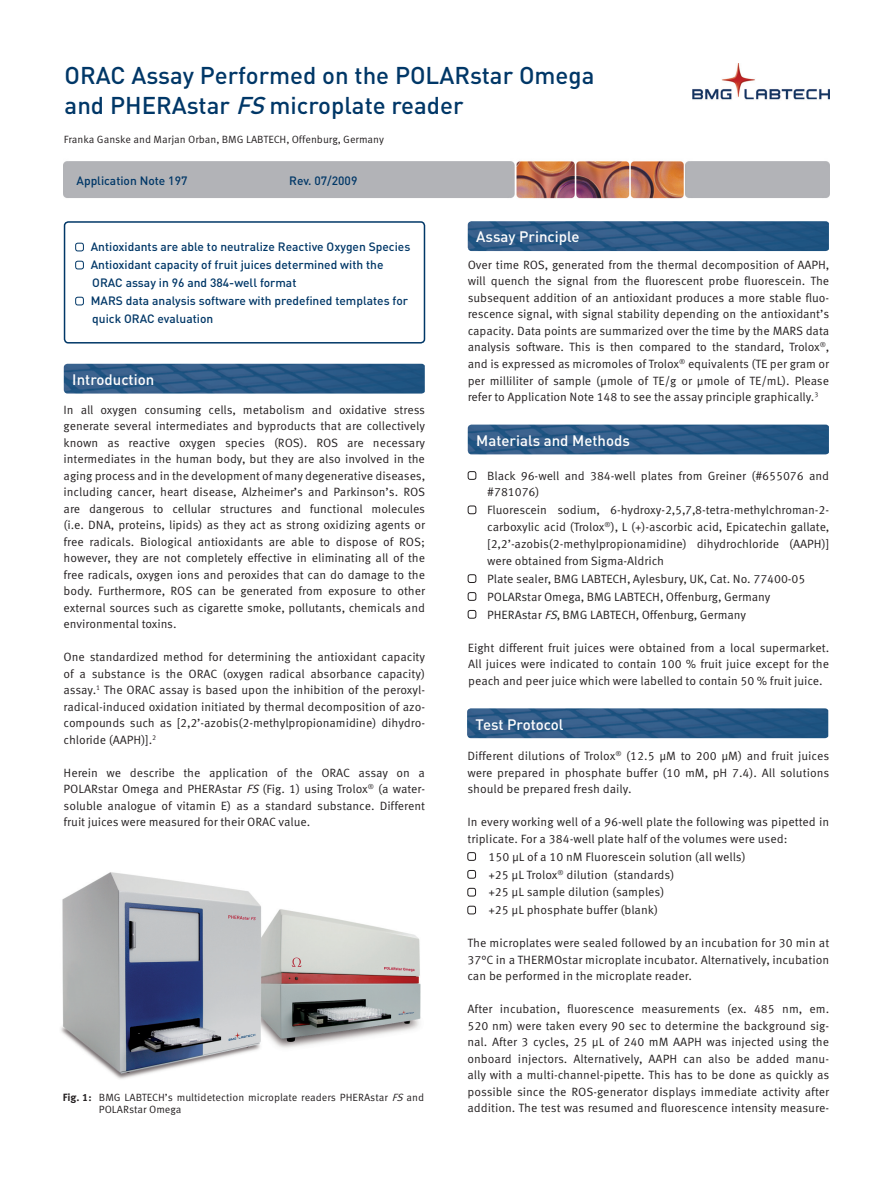
<style>
.page{position:relative;width:893px;height:1187px;background:#fff}
.page>*{position:absolute;margin:0;border:0;box-sizing:border-box;transform-origin:0 0}
.t1{font:500 24px/30px "DIN";color:#003767}
.t2{font:500 15px "DIN";color:#fff}
.t3{font:12px/16.5px "Meta Corr";letter-spacing:-.005em;color:#231f20;text-align:justify}
.t4{font:500 12px/18px "DIN";color:#003767}
.t5{font:10.5px/12.6px "Meta Corr";color:#231f20}
.s1{font-style:italic}
.s2{font-weight:700}
</style>
<div class="page">
<img style="left:64px;top:64px;width:765px;height:213px">
<div style="left:75px;top:243px;width:9px;height:8px;border:1px solid #003767;border-radius:2px"></div>
<div style="left:75px;top:261px;width:9px;height:8px;border:1px solid #003767;border-radius:2px"></div>
<div style="left:75px;top:297px;width:9px;height:8px;border:1px solid #003767;border-radius:2px"></div>
<div style="left:64px;top:221px;width:361px;height:122px;border:2px solid #003767;border-radius:4px"></div>
<img style="left:64px;top:364px;width:361px;height:29px">
<img style="left:61px;top:872px;width:360px;height:207px">
<img style="left:468px;top:424px;width:361px;height:30px">
<img style="left:468px;top:221px;width:361px;height:30px">
<div style="left:468px;top:471px;width:8px;height:8px;border:1px solid #231f20;border-radius:2px"></div>
<div style="left:468px;top:505px;width:8px;height:9px;border:1px solid #231f20;border-radius:2px"></div>
<div style="left:468px;top:574px;width:8px;height:9px;border:1px solid #231f20;border-radius:2px"></div>
<div style="left:468px;top:592px;width:8px;height:8px;border:1px solid #231f20;border-radius:2px"></div>
<div style="left:468px;top:610px;width:8px;height:8px;border:1px solid #231f20;border-radius:2px"></div>
<img style="left:467px;top:708px;width:361px;height:30px">
<div style="left:467px;top:852px;width:9px;height:8px;border:1px solid #231f20;border-radius:2px"></div>
<div style="left:467px;top:870px;width:9px;height:8px;border:1px solid #231f20;border-radius:2px"></div>
<div style="left:467px;top:887px;width:9px;height:9px;border:1px solid #231f20;border-radius:2px"></div>
<div style="left:467px;top:905px;width:9px;height:9px;border:1px solid #231f20;border-radius:2px"></div>
<h1 class="t1" style="left:65px;top:59px;width:531px">ORAC Assay Performed on the POLARstar Omega and PHERAstar <span class="s1">FS</span>microplate reader</h1>
<p class="t5" style="left:64px;top:133px;width:322px">Franka Ganske and Marjan Orban, BMG LABTECH, Offenburg, Germany</p>
<p class="t4" style="left:77px;top:171px;width:112px">Application Note 197</p>
<p class="t4" style="left:289px;top:171px;width:70px">Rev. 07/2009</p>
<p class="t4" style="left:91px;top:237px;width:321px">Antioxidants are able to neutralize Reactive Oxygen Species Antioxidant capacity of fruit juices determined with the ORAC assay in 96 and 384-well format<br>MARS data analysis software with predefined templates for quick ORAC evaluation</p>
<p class="t2" style="left:72px;top:370px;width:83px">Introduction</p>
<p class="t3" style="left:64px;top:401px;width:363px">In all oxygen consuming cells, metabolism and oxidative stress generate several intermediates and byproducts that are collectively known as reactive oxygen species (ROS). ROS are necessary intermediates in the human body, but they are also involved in the aging process and in the development of many degenerative diseases, including cancer, heart disease, Alzheimer’s and Parkinson’s. ROS are dangerous to cellular structures and functional molecules (i.e. DNA, proteins, lipids) as they act as strong oxidizing agents or free radicals. Biological antioxidants are able to dispose of ROS; however, they are not completely effective in eliminating all of the free radicals, oxygen ions and peroxides that can do damage to the body. Furthermore, ROS can be generated from exposure to other external sources such as cigarette smoke, pollutants, chemicals and environmental toxins.</p>
<p class="t3" style="left:64px;top:648px;width:363px">One standardized method for determining the antioxidant capacity of a substance is the ORAC (oxygen radical absorbance capacity) assay.<sup>1</sup> The ORAC assay is based upon the inhibition of the peroxyl&shy;radical-induced oxidation initiated by thermal decomposition of azo&shy;compounds such as [2,2’-azobis(2-methylpropionamidine) dihydro&shy;chloride (AAPH)].<sup>2</sup></p>
<p class="t3" style="left:64px;top:764px;width:363px">Herein we describe the application of the ORAC assay on a POLARstar Omega and PHERAstar <span class="s1">FS</span>(Fig. 1) using Trolox<sup>®</sup> (a water&shy;soluble analogue of vitamin E) as a standard substance. Different fruit juices were measured for their ORAC value.</p>
<p class="t5" style="left:99px;top:1090px;width:327px;text-indent:-36px"><span class="s2">Fig. 1:</span> BMG LABTECH’s multidetection microplate readers PHERAstar <span class="s1">FS</span>and<br>POLARstar Omega</p>
<p class="t2" style="left:476px;top:227px;width:105px">Assay Principle</p>
<p class="t3" style="left:468px;top:256px;width:363px">Over time ROS, generated from the thermal decomposition of AAPH, will quench the signal from the fluorescent probe fluorescein. The subsequent addition of an antioxidant produces a more stable fluo&shy;rescence signal, with signal stability depending on the antioxidant’s capacity. Data points are summarized over the time by the MARS data analysis software. This is then compared to the standard, Trolox<sup>®</sup>, and is expressed as micromoles of Trolox<sup>®</sup> equivalents (TE per gram or per milliliter of sample (µmole of TE/g or µmole of TE/mL). Please refer to Application Note 148 to see the assay principle graphically.<sup>3</sup></p>
<p class="t2" style="left:476px;top:431px;width:155px">Materials and Methods</p>
<p class="t3" style="left:487px;top:467px;width:343px">Black 96-well and 384-well plates from Greiner (#655076 and #781076)</p>
<p class="t3" style="left:487px;top:501px;width:343px">Fluorescein sodium, 6-hydroxy-2,5,7,8-tetra-methylchroman-2- carboxylic acid (Trolox<sup>®</sup>), L (+)-ascorbic acid, Epicatechin gallate,</p>
<p class="t3" style="left:487px;top:536px;width:343px">[2,2’-azobis(2-methylpropionamidine) dihydrochloride (AAPH)] were obtained from Sigma-Aldrich</p>
<p class="t3" style="left:487px;top:569px;width:320px;line-height:17.9px;text-align:left">Plate sealer, BMG LABTECH, Aylesbury, UK, Cat. No. 77400-05<br>POLARstar Omega, BMG LABTECH, Offenburg, Germany<br>PHERAstar <span class="s1">FS</span>, BMG LABTECH, Offenburg, Germany</p>
<p class="t3" style="left:468px;top:639px;width:363px">Eight different fruit juices were obtained from a local supermarket.<br>All juices were indicated to contain 100 % fruit juice except for the peach and peer juice which were labelled to contain 50 % fruit juice.</p>
<p class="t2" style="left:476px;top:714px;width:90px">Test Protocol</p>
<p class="t3" style="left:467px;top:748px;width:363px">Different dilutions of Trolox<sup>®</sup> (12.5 µM to 200 µM) and fruit juices were prepared in phosphate buffer (10 mM, pH 7.4). All solutions should be prepared fresh daily.</p>
<p class="t3" style="left:467px;top:814px;width:363px">In every working well of a 96-well plate the following was pipetted in triplicate. For a 384-well plate half of the volumes were used:</p>
<p class="t3" style="left:488px;top:847px;width:259px;line-height:17.9px;text-align:left">150 µL of a 10 nM Fluorescein solution (all wells) +25 µL Trolox<sup>®</sup> dilution (standards)<br>+25 µL sample dilution (samples)<br>+25 µL phosphate buffer (blank)</p>
<p class="t3" style="left:467px;top:934px;width:363px">The microplates were sealed followed by an incubation for 30 min at 37°C in a THERMOstar microplate incubator. Alternatively, incubation can be performed in the microplate reader.</p>
<p class="t3" style="left:467px;top:1000px;width:363px">After incubation, fluorescence measurements (ex. 485 nm, em.<br>520 nm) were taken every 90 sec to determine the background sig&shy;nal. After 3 cycles, 25 µL of 240 mM AAPH was injected using the onboard injectors. Alternatively, AAPH can also be added manu&shy;ally with a multi-channel-pipette. This has to be done as quickly as possible since the ROS-generator displays immediate activity after addition. The test was resumed and fluorescence intensity measure-</p>
</div>
